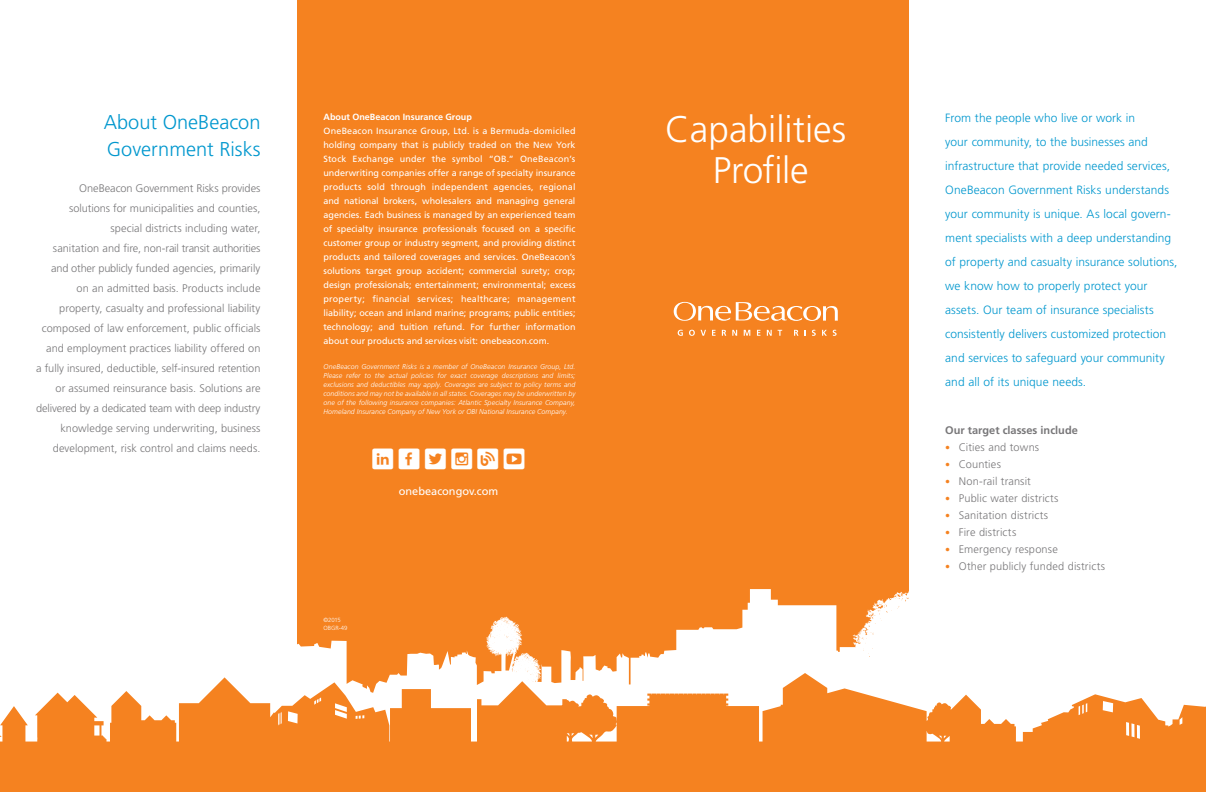
<style>
.page{position:relative;width:1206px;height:792px;background:#fff}
.page>*{position:absolute;margin:0;border:0;box-sizing:border-box;transform-origin:0 0}
.t1{font:300 37px/41px "Frutiger";color:#fff;text-align:center}
.t2{font:300 20px/27px "Frutiger";color:#0097ce}
.t3{font:300 12px/24px "Frutiger";letter-spacing:.005em;color:#0097ce}
.t4{font:300 11px/20px "Frutiger";letter-spacing:.005em;color:#787779;text-align:right}
.t5{font:700 11px "Frutiger";color:#787779}
.t6{font:11px "Frutiger";color:#fff}
.t7{font:9px/14px "Frutiger";color:#fff;text-align:justify}
.t8{font:700 9px "Frutiger";color:#fff}
.t9{font:italic 300 7px/9px "Frutiger";letter-spacing:.01em;color:#fff;text-align:justify}
.t10{font:300 6px/8px "Frutiger";color:#fff}
.s1{font-size:10px;color:#f58220}
</style>
<div class="page">
<div style="left:297px;top:0;width:612px;height:792px;background:#f58220"></div>
<svg style="left:297px;top:589px;width:612px;height:84px"></svg>
<svg style="left:0;top:673px;width:1206px;height:119px"></svg>
<svg style="left:674px;top:302px;width:164px;height:19px"></svg>
<svg style="left:678px;top:330px;width:5px;height:6px"></svg>
<svg style="left:689px;top:330px;width:6px;height:6px"></svg>
<svg style="left:701px;top:330px;width:5px;height:6px"></svg>
<svg style="left:712px;top:330px;width:4px;height:6px"></svg>
<svg style="left:722px;top:330px;width:4px;height:6px"></svg>
<svg style="left:732px;top:330px;width:5px;height:6px"></svg>
<svg style="left:744px;top:330px;width:6px;height:6px"></svg>
<svg style="left:757px;top:330px;width:3px;height:6px"></svg>
<svg style="left:767px;top:330px;width:5px;height:6px"></svg>
<svg style="left:778px;top:330px;width:4px;height:6px"></svg>
<svg style="left:794px;top:330px;width:4px;height:6px"></svg>
<svg style="left:804px;top:330px;width:2px;height:6px"></svg>
<svg style="left:812px;top:330px;width:4px;height:6px"></svg>
<svg style="left:822px;top:330px;width:5px;height:6px"></svg>
<svg style="left:833px;top:330px;width:4px;height:6px"></svg>
<h2 class="t2" style="left:104px;top:108px;width:158px">About OneBeacon<br>Government Risks</h2>
<p class="t4" style="left:36px;top:178px;width:226px">OneBeacon Government Risks provides solutions for municipalities and counties, special districts including water,<br>sanitation and fire, non-rail transit authorities and other publicly funded agencies, primarily on an admitted basis. Products include property, casualty and professional liability composed of law enforcement, public officials and employment practices liability offered on<br>a fully insured, deductible, self-insured retention or assumed reinsurance basis. Solutions are delivered by a dedicated team with deep industry knowledge serving underwriting, business development, risk control and claims needs.</p>
<p class="t8" style="left:324px;top:111px;width:150px">About OneBeacon Insurance Group</p>
<p class="t7" style="left:324px;top:124px;width:254px">OneBeacon Insurance Group, Ltd. is a Bermuda-domiciled holding company that is publicly traded on the New York Stock Exchange under the symbol “OB.” OneBeacon’s underwriting companies offer a range of specialty insurance products sold through independent agencies, regional and national brokers, wholesalers and managing general agencies. Each business is managed by an experienced team of specialty insurance professionals focused on a specific customer group or industry segment, and providing distinct products and tailored coverages and services. OneBeacon’s solutions target group accident; commercial surety; crop; design professionals; entertainment; environmental; excess property; financial services; healthcare; management liability; ocean and inland marine; programs; public entities; technology; and tuition refund. For further information about our products and services visit: onebeacon.com.</p>
<p class="t9" style="left:324px;top:362px;width:254px">OneBeacon Government Risks is a member of OneBeacon Insurance Group, Ltd.<br>Please refer to the actual policies for exact coverage descriptions and limits; exclusions and deductibles may apply. Coverages are subject to policy terms and conditions and may not be available in all states. Coverages may be underwritten by one of the following insurance companies: Atlantic Specialty Insurance Company, Homeland Insurance Company of New York or OBI National Insurance Company.</p>
<p class="t10" style="left:324px;top:616px;width:26px">©2015<br>OBGR-49</p>
<p class="t6" style="left:399px;top:484px;width:101px">onebeacongov.com</p>
<h1 class="t1" style="left:665px;top:109px;width:182px">Capabilities<br>Profile</h1>
<p class="t3" style="left:945px;top:106px;width:234px">From the people who live or work in<br>your community, to the businesses and infrastructure that provide needed services, OneBeacon Government Risks understands your community is unique. As local govern&shy;ment specialists with a deep understanding of property and casualty insurance solutions, we know how to properly protect your assets. Our team of insurance specialists consistently delivers customized protection and services to safeguard your community and all of its unique needs.</p>
<p class="t5" style="left:945px;top:424px;width:134px">Our target classes include</p>
<p class="t4" style="left:945px;top:437px;width:95px"><span class="s1">•</span> Cities and towns</p>
<p class="t4" style="left:945px;top:454px;width:57px"><span class="s1">•</span> Counties</p>
<p class="t4" style="left:945px;top:471px;width:87px"><span class="s1">•</span> Non-rail transit</p>
<p class="t4" style="left:945px;top:488px;width:115px"><span class="s1">•</span> Public water districts</p>
<p class="t4" style="left:945px;top:505px;width:104px"><span class="s1">•</span> Sanitation districts</p>
<p class="t4" style="left:945px;top:522px;width:73px"><span class="s1">•</span> Fire districts</p>
<p class="t4" style="left:945px;top:539px;width:114px"><span class="s1">•</span> Emergency response</p>
<p class="t4" style="left:945px;top:556px;width:161px"><span class="s1">•</span> Other publicly funded districts</p>
</div>
